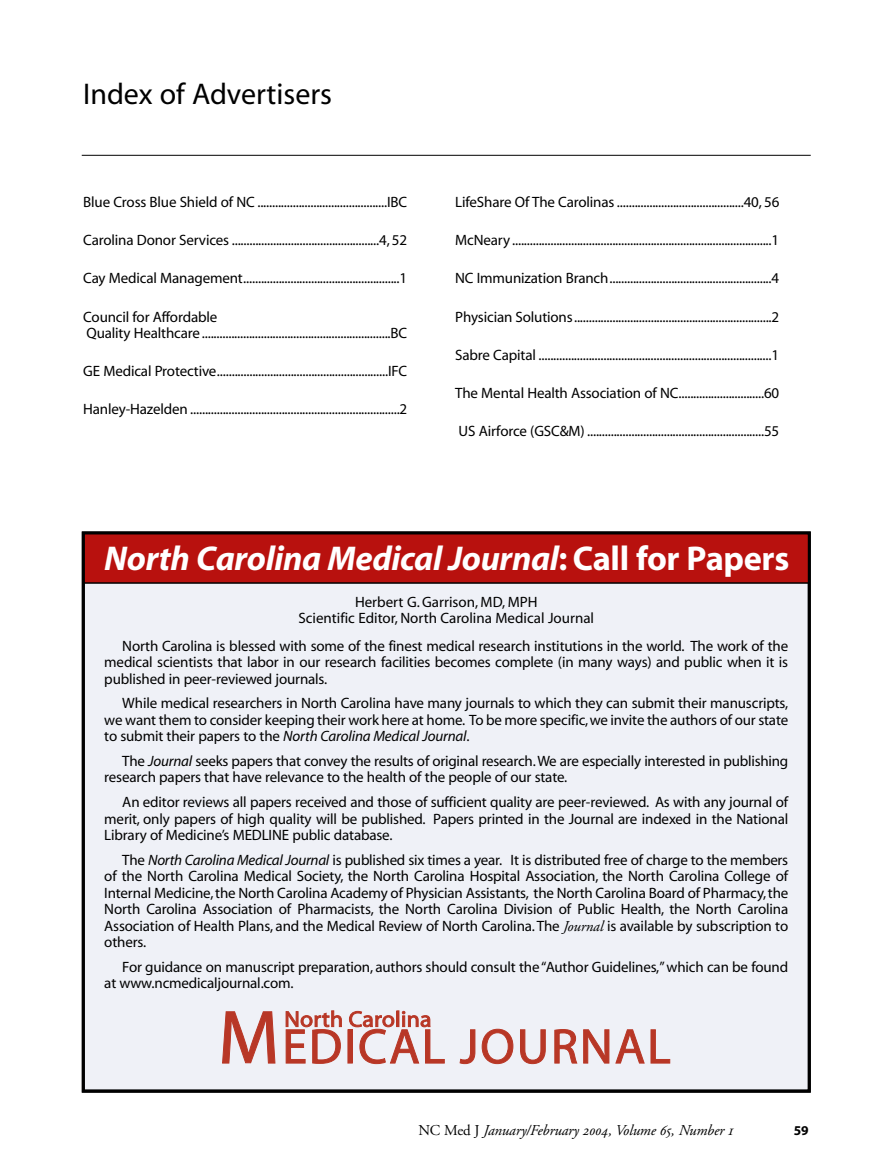
<style>
.page{position:relative;width:891px;height:1175px;background:#fff}
.page>*{position:absolute;margin:0;border:0;box-sizing:border-box;transform-origin:0 0}
.t1{font:italic 700 34.5px "Myriad";letter-spacing:-.01em;color:#fff}
.t2{font:30px "Myriad";color:#000}
.t3{font:15px/16.5px "Myriad";letter-spacing:-.01em;color:#000;text-align:justify}
.t4{font:15px "Adobe Garamond Italic Os F";letter-spacing:-.01em;color:#000}
.t5{font:700 13.5px "Myriad";color:#000}
.s1{font-style:normal}
.s2{font-style:italic}
.s3{font-family:"Adobe Garamond";font-style:italic}
.s4{font-family:"Adobe Garamond"}
</style>
<div class="page">
<div style="left:83px;top:533px;width:726px;height:558px;background:#eff1f7"></div>
<hr style="left:82px;top:155px;width:729px;height:1px;background:#000">
<svg style="left:222px;top:1011px;width:54px;height:52px"></svg>
<div style="left:348px;top:1029px;width:5px;height:34px;border:1px solid #b83726"></div>
<svg style="left:459px;top:1028px;width:55px;height:36px"></svg>
<svg style="left:520px;top:1029px;width:26px;height:35px"></svg>
<svg style="left:554px;top:1029px;width:116px;height:34px"></svg>
<svg style="left:285px;top:1010px;width:57px;height:54px"></svg>
<svg style="left:349px;top:1010px;width:96px;height:54px"></svg>
<div style="left:84px;top:533px;width:725px;height:50px;background:#b8110e"></div>
<div style="left:83px;top:532px;width:727px;height:52px;border:2px solid #000"></div>
<div style="left:82px;top:531px;width:729px;height:561px;border:3px solid #000"></div>
<h2 class="t2" style="left:83px;top:82px;width:250px">Index of Advertisers</h2>
<p class="t3" style="left:83px;top:195px;width:325px">Blue Cross Blue Shield of NC ............................................IBC</p>
<p class="t3" style="left:83px;top:233px;width:325px">Carolina Donor Services ..................................................4, 52</p>
<p class="t3" style="left:83px;top:271px;width:325px">Cay Medical Management.....................................................1</p>
<p class="t3" style="left:83px;top:309px;width:326px">Council for Affordable<br>Quality Healthcare ................................................................BC</p>
<p class="t3" style="left:83px;top:364px;width:326px">GE Medical Protective..........................................................IFC</p>
<p class="t3" style="left:83px;top:402px;width:326px">Hanley-Hazelden .......................................................................2</p>
<p class="t3" style="left:455px;top:195px;width:326px">LifeShare Of The Carolinas ...........................................40, 56</p>
<p class="t3" style="left:455px;top:233px;width:325px">McNeary ........................................................................................1</p>
<p class="t3" style="left:455px;top:271px;width:325px">NC Immunization Branch.......................................................4</p>
<p class="t3" style="left:455px;top:309px;width:326px">Physician Solutions...................................................................2</p>
<p class="t3" style="left:455px;top:347px;width:325px">Sabre Capital ...............................................................................1</p>
<p class="t3" style="left:455px;top:386px;width:326px">The Mental Health Association of NC.............................60</p>
<p class="t3" style="left:459px;top:424px;width:322px">US Airforce (GSC&amp;M) ............................................................55</p>
<h1 class="t1" style="left:104px;top:545px;width:687px">North Carolina Medical Journal<span class="s1">: Call for Papers</span></h1>
<p class="t3" style="left:298px;top:595px;width:297px;text-align:center">Herbert G. Garrison, MD, MPH<br>Scientific Editor, North Carolina Medical Journal</p>
<p class="t3" style="left:104px;top:638px;width:685px;text-indent:18px">North Carolina is blessed with some of the finest medical research institutions in the world. The work of the medical scientists that labor in our research facilities becomes complete (in many ways) and public when it is published in peer-reviewed journals.</p>
<p class="t3" style="left:104px;top:696px;width:686px;text-indent:18px">While medical researchers in North Carolina have many journals to which they can submit their manuscripts, we want them to consider keeping their work here at home. To be more specific,we invite the authors of our state to submit their papers to the <span class="s2">North Carolina Medical Journal</span>.</p>
<p class="t3" style="left:104px;top:754px;width:686px;text-indent:18px">The <span class="s2">Journal</span> seeks papers that convey the results of original research.We are especially interested in publishing research papers that have relevance to the health of the people of our state.</p>
<p class="t3" style="left:104px;top:795px;width:685px;text-indent:18px">An editor reviews all papers received and those of sufficient quality are peer-reviewed. As with any journal of merit, only papers of high quality will be published. Papers printed in the Journal are indexed in the National Library of Medicine’s MEDLINE public database.</p>
<p class="t3" style="left:104px;top:852px;width:686px;text-indent:18px">The <span class="s2">North Carolina Medical Journal</span> is published six times a year. It is distributed free of charge to the members of the North Carolina Medical Society, the North Carolina Hospital Association, the North Carolina College of Internal Medicine, the North Carolina Academy of Physician Assistants, the North Carolina Board of Pharmacy, the North Carolina Association of Pharmacists, the North Carolina Division of Public Health, the North Carolina Association of Health Plans, and the Medical Review of North Carolina. The <span class="s3">Journal</span> is available by subscription to others.</p>
<p class="t3" style="left:104px;top:959px;width:685px;text-indent:18px">For guidance on manuscript preparation, authors should consult the “Author Guidelines,” which can be found at www.ncmedicaljournal.com.</p>
<p class="t4" style="left:418px;top:1124px;width:317px"><span class="s4">NC Med J</span> January/February 2004, Volume 65, Number 1</p>
<p class="t5" style="left:794px;top:1125px;width:16px">59</p>
</div>
